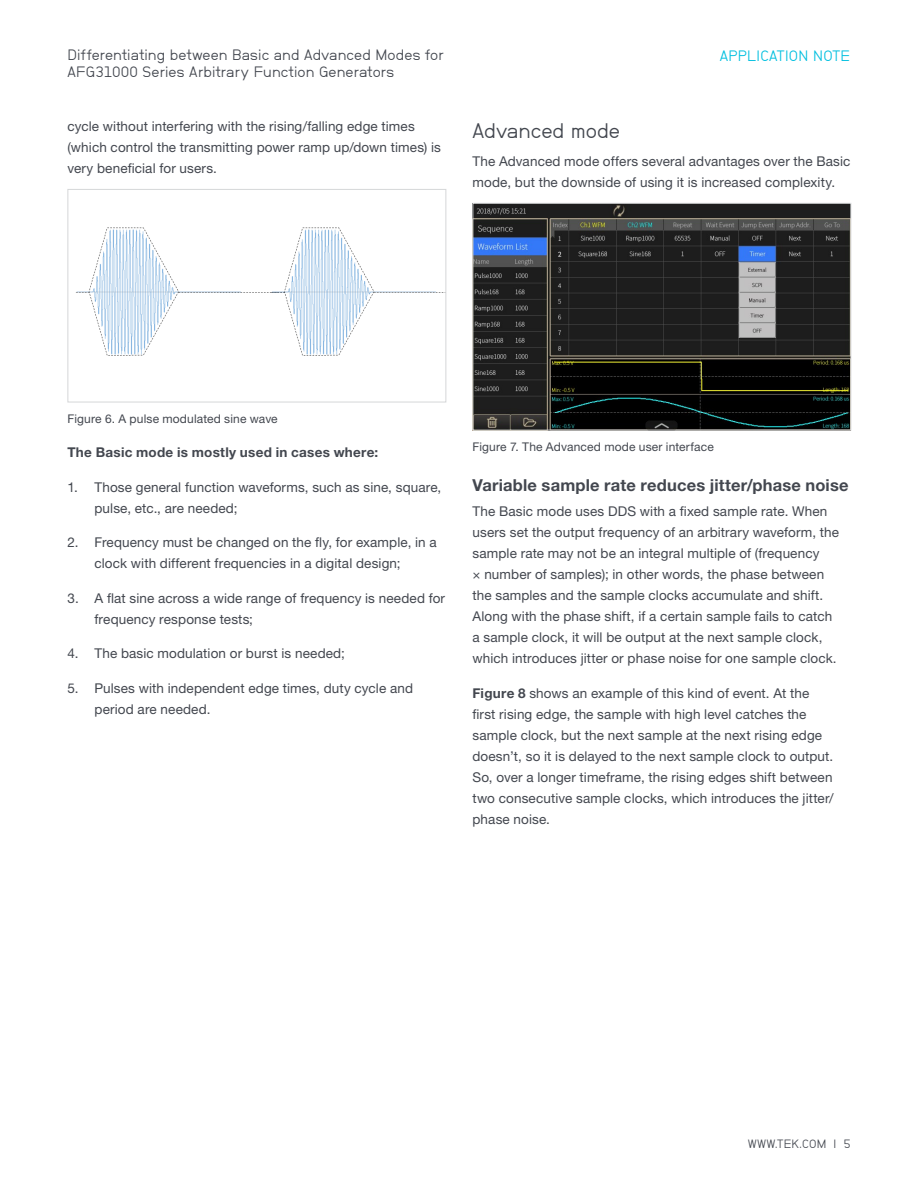
<style>
.page{position:relative;width:918px;height:1188px;background:#fff}
.page>*{position:absolute;margin:0;border:0;box-sizing:border-box;transform-origin:0 0}
.t1{font:21px "NB Grotesk";color:#43474f}
.t2{font:700 16.5px "Helvetica Neue LT Std";letter-spacing:.01em;color:#43474f}
.t3{font:15px/16.5px "NB Grotesk";letter-spacing:.005em;color:#43474f}
.t4{font:15px "NB Grotesk";letter-spacing:.02em;color:#00bfdf}
.t5{font:13.5px/21px "Helvetica Neue LT Std";letter-spacing:.01em;color:#43474f}
.t6{font:700 13.5px "Helvetica Neue LT Std";letter-spacing:.02em;color:#43474f}
.t7{font:12px "Helvetica Neue LT Std";letter-spacing:.01em;color:#43474f}
.t8{font:12px "NB Grotesk";letter-spacing:.025em;color:#43474f}
.s1{font-weight:700}
</style>
<div class="page">
<img style="left:76px;top:227px;width:368px;height:129px">
<div style="left:68px;top:189px;width:378px;height:213px;border:1px solid #d5d7d8"></div>
<img style="left:474px;top:205px;width:375px;height:223px">
<div style="left:472px;top:203px;width:379px;height:227px;border:1px solid #d5d7d8"></div>
<p class="t3" style="left:68px;top:47px;width:378px">Differentiating between Basic and Advanced Modes for<br>AFG31000 Series Arbitrary Function Generators</p>
<p class="t4" style="left:720px;top:47px;width:132px">APPLICATION NOTE</p>
<p class="t5" style="left:68px;top:116px;width:375px">cycle without interfering with the rising/falling edge times (which control the transmitting power ramp up/down times) is very beneficial for users.</p>
<h1 class="t1" style="left:472px;top:119px;width:149px">Advanced mode</h1>
<p class="t5" style="left:472px;top:151px;width:380px">The Advanced mode offers several advantages over the Basic mode, but the downside of using it is increased complexity.</p>
<p class="t7" style="left:68px;top:411px;width:212px">Figure 6. A pulse modulated sine wave</p>
<p class="t6" style="left:68px;top:444px;width:312px">The Basic mode is mostly used in cases where:</p>
<p class="t5" style="left:94px;top:476px;width:348px;text-indent:-27px">1. Those general function waveforms, such as sine, square, pulse, etc., are needed;</p>
<p class="t5" style="left:94px;top:532px;width:344px;text-indent:-27px">2. Frequency must be changed on the fly, for example, in a clock with different frequencies in a digital design;</p>
<p class="t5" style="left:94px;top:587px;width:352px;text-indent:-27px">3. A flat sine across a wide range of frequency is needed for frequency response tests;</p>
<p class="t5" style="left:68px;top:643px;width:279px">4. The basic modulation or burst is needed;</p>
<p class="t5" style="left:94px;top:677px;width:320px;text-indent:-27px">5. Pulses with independent edge times, duty cycle and period are needed.</p>
<p class="t7" style="left:472px;top:439px;width:243px">Figure 7. The Advanced mode user interface</p>
<p class="t2" style="left:472px;top:475px;width:378px">Variable sample rate reduces jitter/phase noise</p>
<p class="t5" style="left:472px;top:501px;width:368px">The Basic mode uses DDS with a fixed sample rate. When users set the output frequency of an arbitrary waveform, the sample rate may not be an integral multiple of (frequency<br>× number of samples); in other words, the phase between the samples and the sample clocks accumulate and shift.<br>Along with the phase shift, if a certain sample fails to catch a sample clock, it will be output at the next sample clock, which introduces jitter or phase noise for one sample clock.</p>
<p class="t5" style="left:472px;top:682px;width:363px"><span class="s1">Figure 8</span> shows an example of this kind of event. At the first rising edge, the sample with high level catches the sample clock, but the next sample at the next rising edge doesn’t, so it is delayed to the next sample clock to output.<br>So, over a longer timeframe, the rising edges shift between two consecutive sample clocks, which introduces the jitter/ phase noise.</p>
<p class="t8" style="left:748px;top:1137px;width:104px">WWW.TEK.COM | 5</p>
</div>
